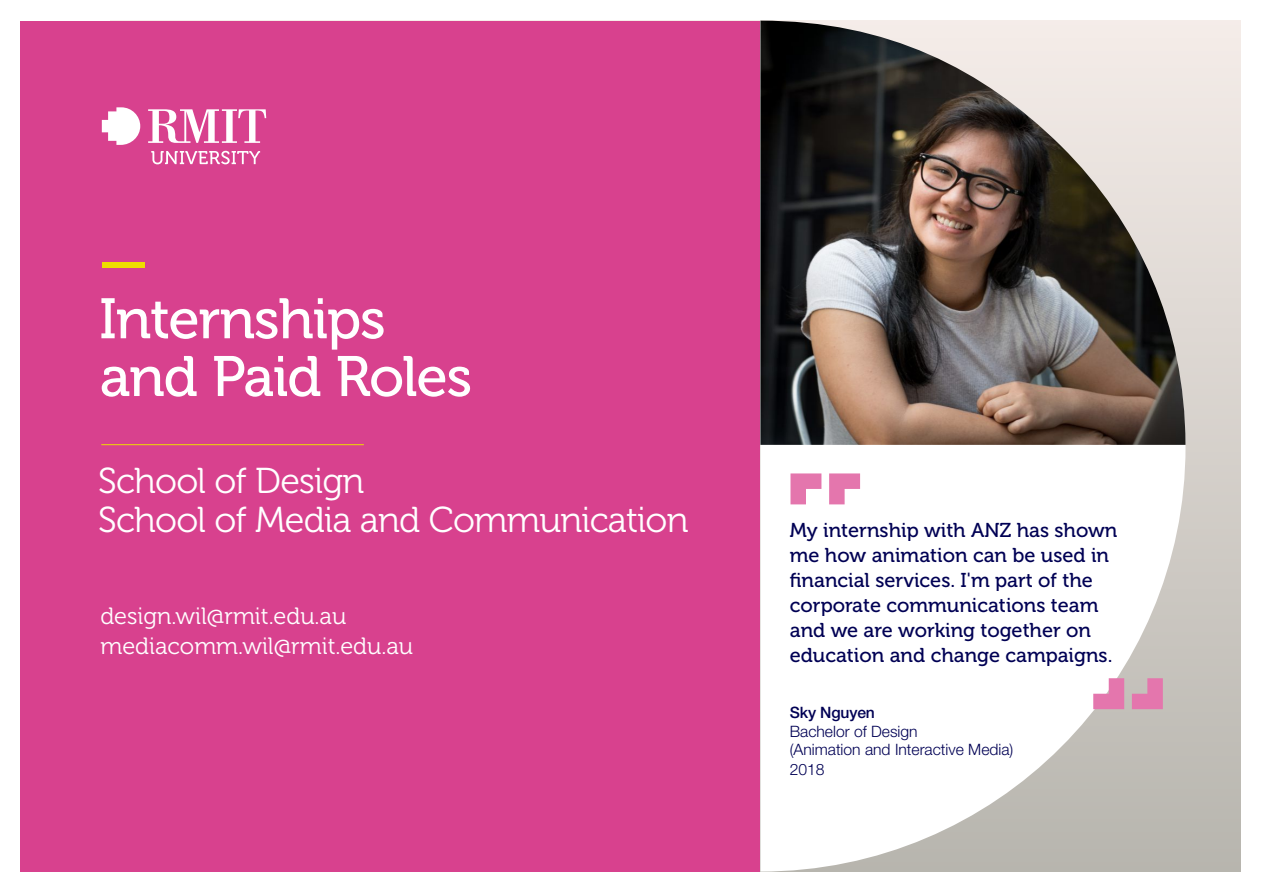
<style>
.page{position:relative;width:1263px;height:893px;background:#fff}
.page>*{position:absolute;margin:0;border:0;box-sizing:border-box;transform-origin:0 0}
.t1{font:56.7px "Museo 500";letter-spacing:-.02em;color:#fff}
.t2{font:56.7px "Museo 700";color:#eedc00}
.t3{font:35.85px/39.8px "Museo 300";letter-spacing:-.02em;color:#fff}
.t4{font:23.55px/30px "Museo 300";color:#fff}
.t5{font:19.95px/25px "Museo 500";color:#000054}
.t6{font:300 15.75px/18.6px "Helvetica Neue";color:#000054}
</style>
<div class="page">
<div style="left:111px;top:21px;width:1130px;height:851px;background:linear-gradient(to bottom,#f5ede9,#b7b5ae)"></div>
<div style="left:21px;top:21px;width:739px;height:850px;background:#d8418e"></div>
<svg style="left:760px;top:445px;width:425px;height:427px"></svg>
<img style="left:760px;top:21px;width:425px;height:424px">
<hr style="left:101px;top:444px;width:263px;height:1px;background:#eedc00">
<svg style="left:102px;top:107px;width:38px;height:38px"></svg>
<svg style="left:148px;top:109px;width:118px;height:34px"></svg>
<svg style="left:151px;top:151px;width:109px;height:13px"></svg>
<svg style="left:1093px;top:678px;width:31px;height:31px"></svg>
<svg style="left:829px;top:473px;width:31px;height:31px"></svg>
<svg style="left:1132px;top:678px;width:31px;height:31px"></svg>
<svg style="left:790px;top:473px;width:31px;height:31px"></svg>
<h1 class="t2" style="left:99px;top:239px;width:50px">—</h1>
<h1 class="t1" style="left:99px;top:296px;width:288px">Internships</h1>
<h1 class="t1" style="left:100px;top:353px;width:374px">and Paid Roles</h1>
<h2 class="t3" style="left:98px;top:464px;width:592px">School of Design<br>School of Media and Communication</h2>
<p class="t4" style="left:100px;top:603px;width:314px">design.wil@rmit.edu.au mediacomm.wil@rmit.edu.au</p>
<p class="t5" style="left:790px;top:519px;width:329px">My internship with ANZ has shown me how animation can be used in financial services. I'm part of the corporate communications team and we are working together on education and change campaigns.</p>
<p class="t6" style="left:790px;top:704px;width:225px">Sky Nguyen<br>Bachelor of Design<br>(Animation and Interactive Media)</p>
<p class="t6" style="left:790px;top:760px;width:36px">2018</p>
</div>
